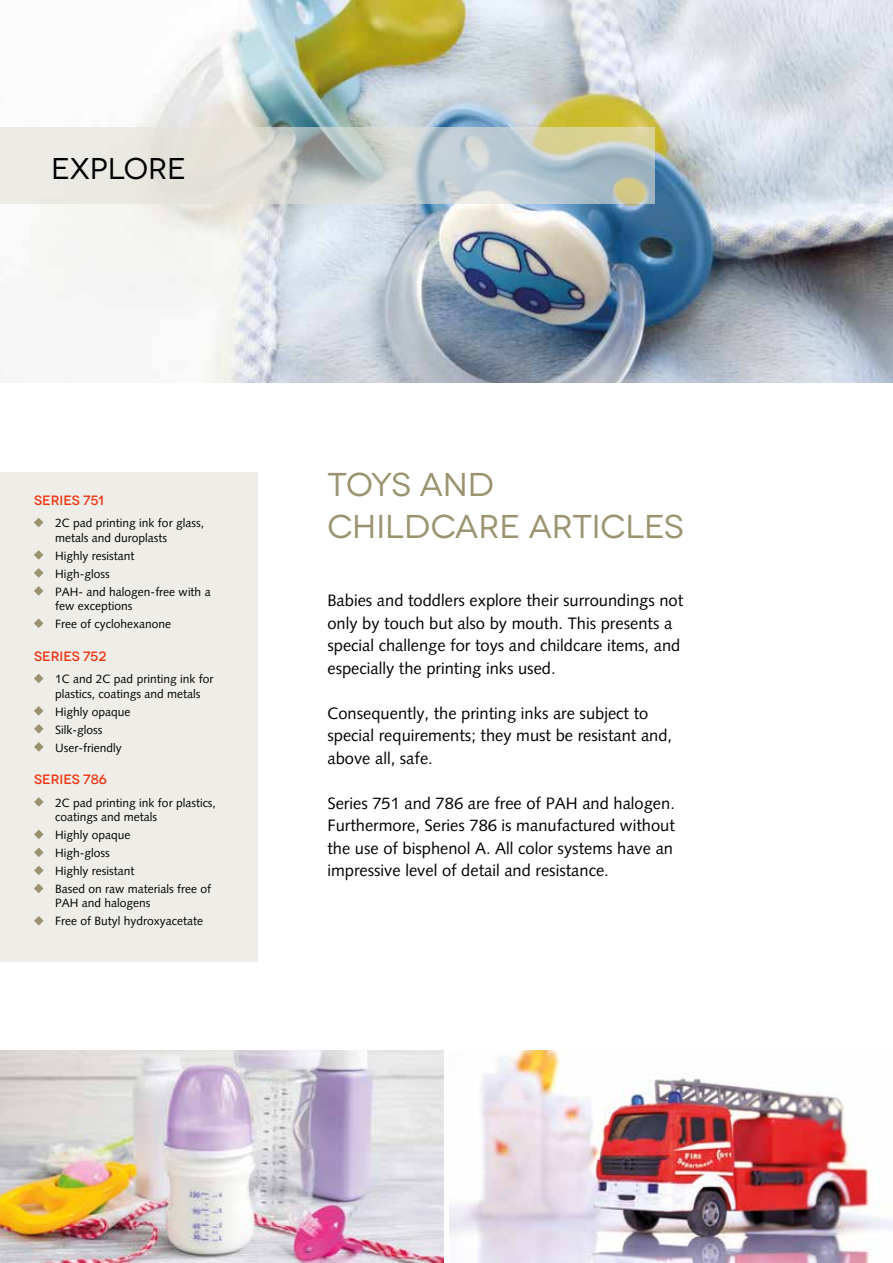
<style>
.page{position:relative;width:893px;height:1263px;background:#fff}
.page>*{position:absolute;margin:0;border:0;box-sizing:border-box;transform-origin:0 0}
.t1{font:33px/42px "Novecentowide";letter-spacing:-.01em;color:#9b9370}
.t2{font:30px "Novecentowide";letter-spacing:-.005em;color:#000}
.t3{font:16.5px/22.5px "Syntax LTCE";color:#000}
.t4{font:500 13.5px "Novecentowide";color:#f03311}
.t5{font:12px/18px "Syntax LTCE";color:#000}
</style>
<div class="page">
<img style="left:0;top:0;width:892px;height:383px">
<svg style="left:0;top:128px;width:655px;height:76px;background:#d0d5d1"></svg>
<img style="left:450px;top:1050px;width:443px;height:213px">
<img style="left:0;top:1050px;width:443px;height:213px">
<hr style="left:892px;top:0;width:1px;height:383px;background:#e4e1d8">
<div style="left:0;top:472px;width:258px;height:489px;background:#eeede7"></div>
<svg style="left:34px;top:618px;width:9px;height:10px"></svg>
<svg style="left:34px;top:568px;width:9px;height:10px"></svg>
<svg style="left:34px;top:550px;width:9px;height:10px"></svg>
<svg style="left:34px;top:518px;width:9px;height:9px"></svg>
<svg style="left:34px;top:586px;width:9px;height:10px"></svg>
<svg style="left:34px;top:866px;width:10px;height:9px"></svg>
<svg style="left:34px;top:847px;width:10px;height:10px"></svg>
<svg style="left:34px;top:829px;width:10px;height:10px"></svg>
<svg style="left:34px;top:797px;width:10px;height:10px"></svg>
<svg style="left:34px;top:916px;width:10px;height:9px"></svg>
<svg style="left:34px;top:883px;width:9px;height:10px"></svg>
<svg style="left:34px;top:706px;width:9px;height:10px"></svg>
<svg style="left:34px;top:674px;width:9px;height:9px"></svg>
<svg style="left:34px;top:724px;width:10px;height:10px"></svg>
<svg style="left:34px;top:742px;width:10px;height:10px"></svg>
<h2 class="t2" style="left:51px;top:150px;width:136px">EXPLORE</h2>
<p class="t4" style="left:34px;top:492px;width:71px">SERIES 751</p>
<p class="t5" style="left:55px;top:516px;width:150px;line-height:14.4px">2C pad printing ink for glass, metals and duroplasts</p>
<p class="t5" style="left:55px;top:546px;width:157px">Highly resistant<br>High-gloss<br>PAH- and halogen-free with a</p>
<p class="t5" style="left:55px;top:597px;width:118px">few exceptions<br>Free of cyclohexanone</p>
<p class="t4" style="left:34px;top:648px;width:74px">SERIES 752</p>
<p class="t5" style="left:55px;top:672px;width:160px;line-height:14.4px">1C and 2C pad printing ink for plastics, coatings and metals</p>
<p class="t5" style="left:55px;top:702px;width:77px">Highly opaque<br>Silk-gloss<br>User-friendly</p>
<p class="t4" style="left:34px;top:771px;width:74px">SERIES 786</p>
<p class="t5" style="left:55px;top:795px;width:162px;line-height:14.4px">2C pad printing ink for plastics, coatings and metals</p>
<p class="t5" style="left:55px;top:826px;width:158px">Highly opaque<br>High-gloss<br>Highly resistant<br>Based on raw materials free of</p>
<p class="t5" style="left:55px;top:894px;width:150px">PAH and halogens<br>Free of Butyl hydroxyacetate</p>
<h1 class="t1" style="left:327px;top:463px;width:358px">TOYS AND<br>CHILDCARE ARTICLES</h1>
<p class="t3" style="left:327px;top:589px;width:357px">Babies and toddlers explore their surroundings not only by touch but also by mouth. This presents a special challenge for toys and childcare items, and especially the printing inks used.</p>
<p class="t3" style="left:327px;top:702px;width:346px">Consequently, the printing inks are subject to special requirements; they must be resistant and, above all, safe.</p>
<p class="t3" style="left:327px;top:792px;width:349px;text-align:justify">Series 751 and 786 are free of PAH and halogen.<br>Furthermore, Series 786 is manufactured without the use of bisphenol A. All color systems have an impressive level of detail and resistance.</p>
</div>
